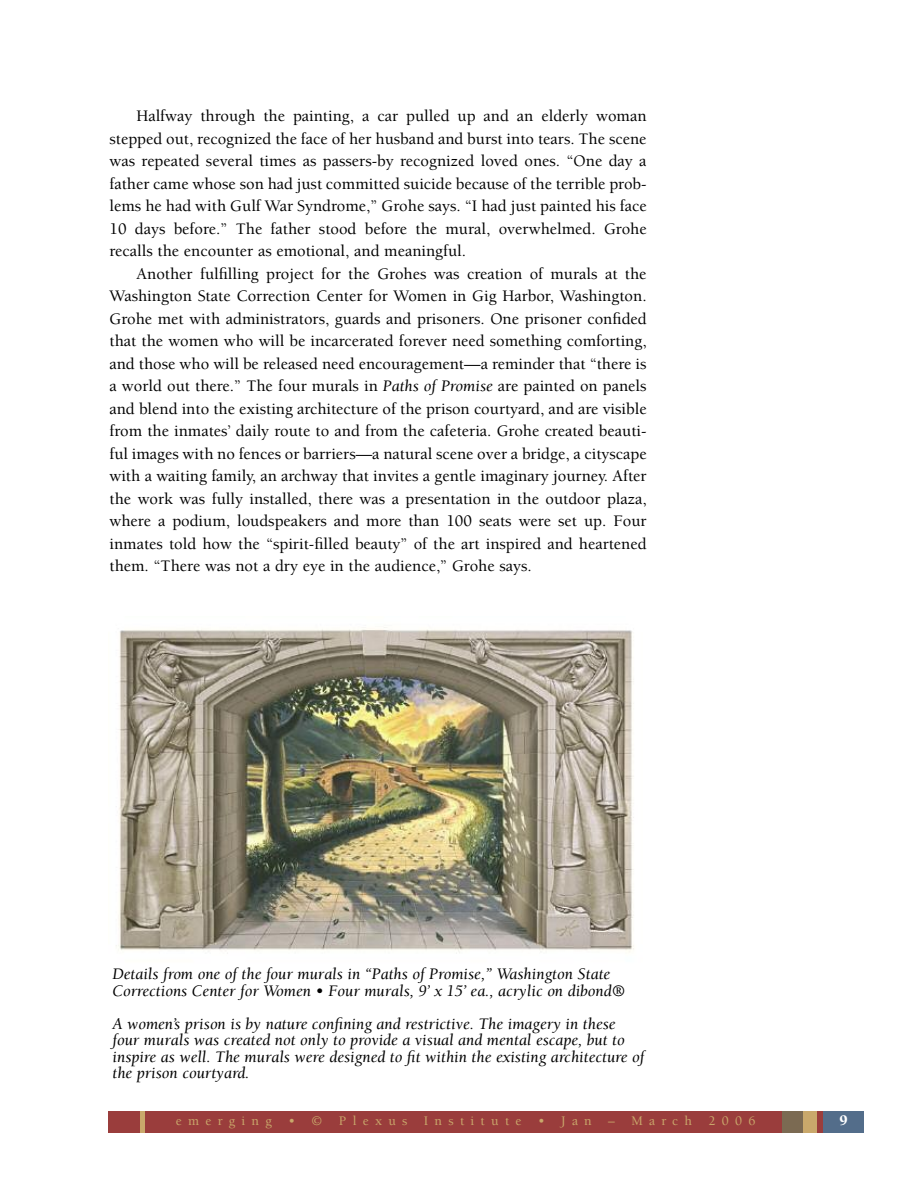
<style>
.page{position:relative;width:918px;height:1188px;background:#fff}
.page>*{position:absolute;margin:0;border:0;box-sizing:border-box;transform-origin:0 0}
.t1{font:500 16.5px/22.5px "Berkeley";color:#000;text-align:justify}
.t2{font:italic 16.5px/16.5px "Berkeley";color:#000}
.t3{font:900 15px "Berkeley";color:#fff}
.t4{font:500 13.5px "Berkeley";letter-spacing:.465em;color:#c9a86b}
.s1{font-weight:400;font-style:italic}
</style>
<div class="page">
<div style="left:108px;top:1111px;width:715px;height:21px;background:#9a3d3c"></div>
<div style="left:796px;top:1111px;width:20px;height:21px;background:#c9a86b"></div>
<hr style="left:140px;top:1111px;width:4px;height:21px;background:#c9a86b">
<div style="left:782px;top:1111px;width:20px;height:21px;background:#7b6a52"></div>
<div style="left:823px;top:1111px;width:41px;height:21px;background:#536d8a"></div>
<img style="left:116px;top:627px;width:518px;height:327px">
<p class="t1" style="left:109px;top:106px;width:539px;text-indent:27px">Halfway through the painting, a car pulled up and an elderly woman stepped out, recognized the face of her husband and burst into tears. The scene was repeated several times as passers-by recognized loved ones. “One day a father came whose son had just committed suicide because of the terrible prob&shy;lems he had with Gulf War Syndrome,” Grohe says. “I had just painted his face 10 days before.” The father stood before the mural, overwhelmed. Grohe recalls the encounter as emotional, and meaningful.</p>
<p class="t1" style="left:109px;top:264px;width:539px;text-indent:27px">Another fulfilling project for the Grohes was creation of murals at the Washington State Correction Center for Women in Gig Harbor, Washington.<br>Grohe met with administrators, guards and prisoners. One prisoner confided that the women who will be incarcerated forever need something comforting, and those who will be released need encouragement—a reminder that “there is a world out there.” The four murals in <span class="s1">Paths of Promise</span> are painted on panels and blend into the existing architecture of the prison courtyard, and are visible from the inmates’ daily route to and from the cafeteria. Grohe created beauti&shy;ful images with no fences or barriers—a natural scene over a bridge, a cityscape with a waiting family, an archway that invites a gentle imaginary journey. After the work was fully installed, there was a presentation in the outdoor plaza, where a podium, loudspeakers and more than 100 seats were set up. Four inmates told how the “spirit-filled beauty” of the art inspired and heartened them. “There was not a dry eye in the audience,” Grohe says.</p>
<p class="t2" style="left:112px;top:967px;width:514px">Details from one of the four murals in “Paths of Promise,” Washington State<br>Corrections Center for Women • Four murals, 9’ x 15’ ea., acrylic on dibond®</p>
<p class="t2" style="left:112px;top:1017px;width:533px">A women’s prison is by nature confining and restrictive. The imagery in these four murals was created not only to provide a visual and mental escape, but to inspire as well. The murals were designed to fit within the existing architecture of the prison courtyard.</p>
<p class="t4" style="left:176px;top:1115px;width:581px">emerging • © Plexus Institute • Jan – March 2006</p>
<p class="t3" style="left:840px;top:1114px;width:10px">9</p>
</div>
